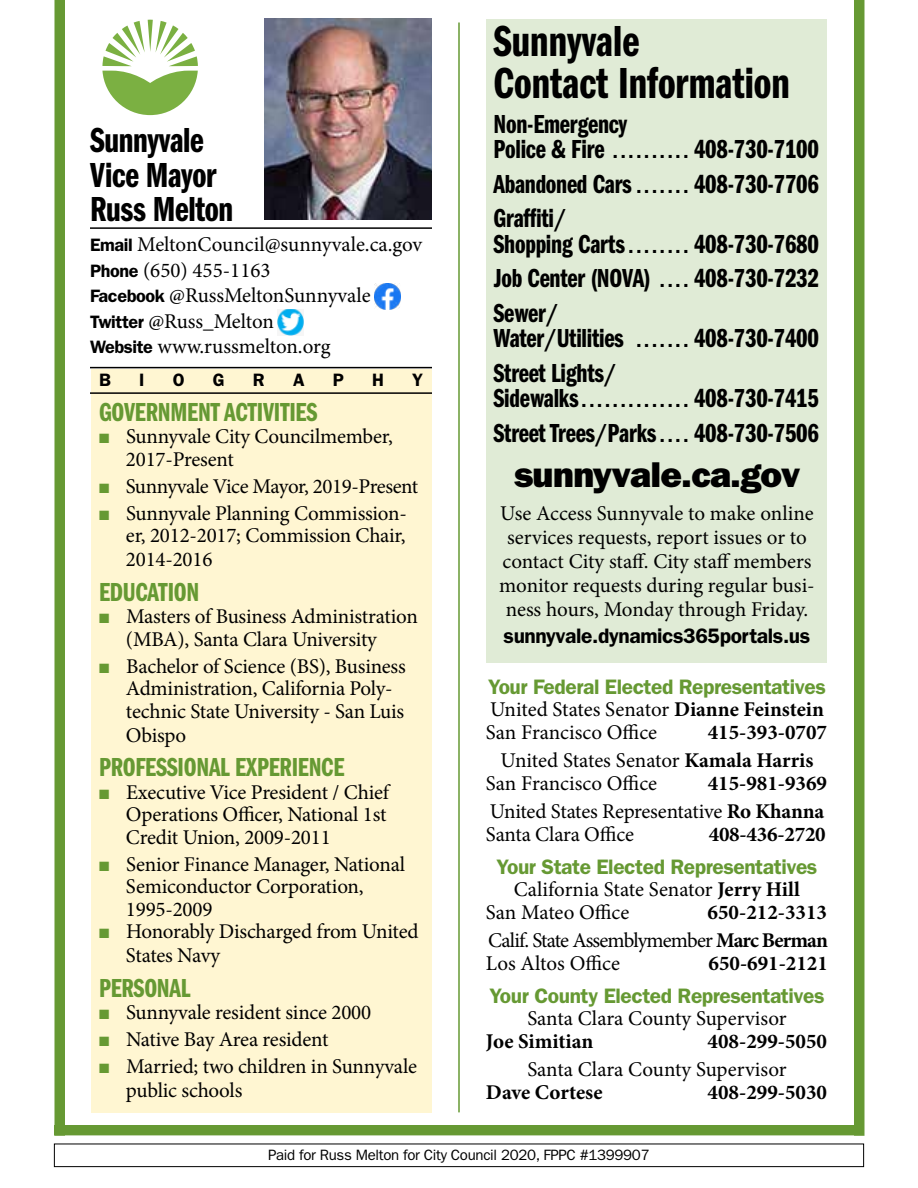
<style>
.page{position:relative;width:918px;height:1188px;background:#fff}
.page>*{position:absolute;margin:0;border:0;box-sizing:border-box;transform-origin:0 0}
.t1{font:45px/42px "Franklin Gothic Demi Cmpr";color:#000}
.t2{font:36px/34.5px "Franklin Gothic Demi Cmpr";letter-spacing:-.01em;color:#000}
.t3{font:800 36px "Franklin Gothic";letter-spacing:-.02em;color:#000}
.t4{font:27px/34.5px "Franklin Gothic Demi Cmpr";letter-spacing:-.01em;color:#000}
.t5{font:27px "Franklin Gothic Demi Cmpr";letter-spacing:-.01em;color:#693}
.t6{font:21px/22.5px "Minion Pro";letter-spacing:-.01em;color:#000}
.t7{font:700 21px/28.5px "Minion Pro";color:#000}
.t8{font:600 21px "Franklin Gothic";letter-spacing:-.02em;color:#693}
.t9{font:21px/28.5px "Minion Pro";letter-spacing:-.045em;color:#000;text-align:right}
.t10{font:600 21px "Franklin Gothic";letter-spacing:-.02em;color:#000}
.t11{font:600 18px "Franklin Gothic";color:#000}
.t12{font:15px "Franklin Gothic";letter-spacing:-.02em;color:#000}
.s1{font-family:"Franklin Gothic";font-weight:600;font-size:18px}
.s2{color:#693}
.s3{font-family:"Franklin Gothic"}
.s4{font-weight:700}
.s5{font-weight:400}
</style>
<div class="page">
<div style="left:54px;top:0;width:11px;height:1188px;background:#693"></div>
<div style="left:854px;top:0;width:10px;height:1188px;background:#693"></div>
<div style="left:92px;top:369px;width:340px;height:743px;background:#fff6d2"></div>
<div style="left:487px;top:19px;width:340px;height:643px;background:#e0ebd6"></div>
<hr style="left:90px;top:227px;width:342px;height:2px;background:#000">
<hr style="left:90px;top:367px;width:342px;height:1px;background:#000">
<hr style="left:90px;top:392px;width:342px;height:2px;background:#000">
<img style="left:264px;top:18px;width:168px;height:202px">
<hr style="left:458px;top:22px;width:2px;height:1090px;background:#693">
<svg style="left:102px;top:20px;width:96px;height:95px"></svg>
<img style="left:277px;top:309px;width:27px;height:26px">
<img style="left:375px;top:284px;width:25px;height:26px">
<div style="left:54px;top:1125px;width:806px;height:11px;background:#693"></div>
<div style="left:50px;top:1137px;width:831px;height:50px;background:#fff"></div>
<div style="left:54px;top:1144px;width:810px;height:23px;border:1px solid #000"></div>
<h2 class="t2" style="left:90px;top:124px;width:145px">Sunnyvale<br>Vice Mayor<br>Russ Melton</h2>
<p class="t6" style="left:90px;top:232px;width:334px;line-height:25.5px"><span class="s1">Email</span> MeltonCouncil@sunnyvale.ca.gov<br><span class="s1">Phone</span> (650) 455-1163<br><span class="s1">Facebook</span> @RussMeltonSunnyvale<br><span class="s1">Twitter</span> @Russ_Melton<br><span class="s1">Website</span> www.russmelton.org</p>
<p class="t11" style="left:99px;top:370px;width:12px">B</p>
<p class="t11" style="left:139px;top:370px;width:7px">i</p>
<p class="t11" style="left:173px;top:370px;width:13px">o</p>
<p class="t11" style="left:213px;top:370px;width:13px">g</p>
<p class="t11" style="left:253px;top:370px;width:13px">r</p>
<p class="t11" style="left:293px;top:370px;width:13px">a</p>
<p class="t11" style="left:333px;top:370px;width:11px">p</p>
<p class="t11" style="left:372px;top:370px;width:13px">h</p>
<p class="t11" style="left:412px;top:370px;width:12px">y</p>
<p class="t5" style="left:99px;top:397px;width:220px">GOVERNMENT ACTIVITIES</p>
<p class="t6" style="left:126px;top:426px;width:269px;text-indent:-27px"><span class="s2">■</span> Sunnyvale City Councilmember,<br>2017-Present</p>
<p class="t6" style="left:99px;top:475px;width:321px"><span class="s2">■</span> Sunnyvale Vice Mayor, 2019-Present</p>
<p class="t6" style="left:126px;top:502px;width:282px;line-height:23.2px;text-align:justify;text-indent:-27px"><span class="s2">■</span> Sunnyvale Planning Commission&shy;er, 2012-2017; Commission Chair, 2014-2016</p>
<p class="t5" style="left:99px;top:577px;width:102px">EDUCATION</p>
<p class="t6" style="left:126px;top:606px;width:293px;text-indent:-27px"><span class="s2">■</span> Masters of Business Administration (MBA), Santa Clara University</p>
<p class="t6" style="left:126px;top:655px;width:281px;line-height:23px;text-indent:-27px"><span class="s2">■</span> Bachelor of Science (BS), Business<br>Administration, California Poly&shy;technic State University - San Luis<br>Obispo</p>
<p class="t5" style="left:99px;top:753px;width:247px">PROFESSIONAL EXPERIENCE</p>
<p class="t6" style="left:126px;top:781px;width:265px;text-indent:-27px"><span class="s2">■</span> Executive Vice President / Chief<br>Operations Officer, National 1st<br>Credit Union, 2009-2011</p>
<p class="t6" style="left:126px;top:853px;width:281px;text-indent:-27px"><span class="s2">■</span> Senior Finance Manager, National<br>Semiconductor Corporation,<br>1995-2009</p>
<p class="t6" style="left:126px;top:920px;width:294px;line-height:24px;text-indent:-27px"><span class="s2">■</span> Honorably Discharged from United<br>States Navy</p>
<p class="t5" style="left:99px;top:973px;width:93px">PERSONAL</p>
<p class="t6" style="left:99px;top:1002px;width:274px"><span class="s2">■</span> Sunnyvale resident since 2000</p>
<p class="t6" style="left:99px;top:1029px;width:231px"><span class="s2">■</span> Native Bay Area resident</p>
<p class="t6" style="left:126px;top:1055px;width:293px;line-height:24px;text-indent:-27px"><span class="s2">■</span> Married; two children in Sunnyvale public schools</p>
<h1 class="t1" style="left:494px;top:21px;width:298px">Sunnyvale<br>Contact Information</h1>
<p class="t4" style="left:494px;top:111px;width:327px;line-height:25.5px">Non-Emergency<br>Police &amp; Fire <span class="s3">..........</span> 408-730-7100</p>
<p class="t4" style="left:494px;top:167px;width:327px">Abandoned Cars<span class="s3">.......</span> 408-730-7706<br>Graffiti/</p>
<p class="t4" style="left:494px;top:227px;width:327px;text-align:justify">Shopping Carts<span class="s3">........</span> 408-730-7680<br>Job Center (NOVA) <span class="s3">....</span> 408-730-7232<br>Sewer/</p>
<p class="t4" style="left:494px;top:321px;width:327px">Water/Utilities <span class="s3">.......</span> 408-730-7400<br>Street Lights/</p>
<p class="t4" style="left:494px;top:381px;width:327px">Sidewalks<span class="s3">..............</span> 408-730-7415<br>Street Trees/Parks<span class="s3">....</span> 408-730-7506</p>
<h2 class="t3" style="left:514px;top:453px;width:288px">sunnyvale.ca.gov</h2>
<p class="t6" style="left:499px;top:501px;width:317px;line-height:24px;text-align:center">Use Access Sunnyvale to make online services requests, report issues or to contact City staff. City staff members monitor requests during regular busi&shy;ness hours, Monday through Friday.</p>
<p class="t10" style="left:504px;top:623px;width:308px">sunnyvale.dynamics365portals.us</p>
<p class="t8" style="left:488px;top:674px;width:339px">Your Federal Elected Representatives</p>
<p class="t6" style="left:486px;top:698px;width:339px">United States Senator <span class="s4">Dianne Feinstein<br></span>San Francisco Office</p>
<p class="t7" style="left:501px;top:718px;width:328px;text-indent:207px">415-393-0707<br><span class="s5">United States Senator</span> Kamala Harris</p>
<p class="t6" style="left:486px;top:772px;width:173px">San Francisco Office</p>
<p class="t6" style="left:490px;top:769px;width:339px;line-height:28.5px;text-align:right"><span class="s4">415-981-9369<br></span>United States Representative <span class="s4">Ro Khanna</span></p>
<p class="t6" style="left:486px;top:823px;width:149px">Santa Clara Office</p>
<p class="t7" style="left:709px;top:820px;width:119px">408-436-2720</p>
<p class="t8" style="left:496px;top:854px;width:322px">Your State Elected Representatives</p>
<p class="t6" style="left:486px;top:878px;width:316px;text-indent:28px">California State Senator <span class="s4">Jerry Hill<br></span>San Mateo Office</p>
<p class="t9" style="left:488px;top:898px;width:341px"><span class="s4">650-212-3313<br></span>Calif. State Assemblymember <span class="s4">Marc Berman</span></p>
<p class="t6" style="left:486px;top:952px;width:136px">Los Altos Office</p>
<p class="t7" style="left:709px;top:948px;width:121px">650-691-2121</p>
<p class="t8" style="left:489px;top:983px;width:337px">Your County Elected Representatives</p>
<p class="t6" style="left:527px;top:1007px;width:261px">Santa Clara County Supervisor</p>
<p class="t7" style="left:486px;top:1026px;width:109px">Joe Simitian</p>
<p class="t7" style="left:708px;top:1026px;width:121px">408-299-5050</p>
<p class="t6" style="left:527px;top:1058px;width:261px">Santa Clara County Supervisor</p>
<p class="t7" style="left:486px;top:1077px;width:118px">Dave Cortese</p>
<p class="t7" style="left:708px;top:1077px;width:121px">408-299-5030</p>
<p class="t12" style="left:268px;top:1146px;width:383px">Paid for Russ Melton for City Council 2020, FPPC #1399907</p>
</div>
